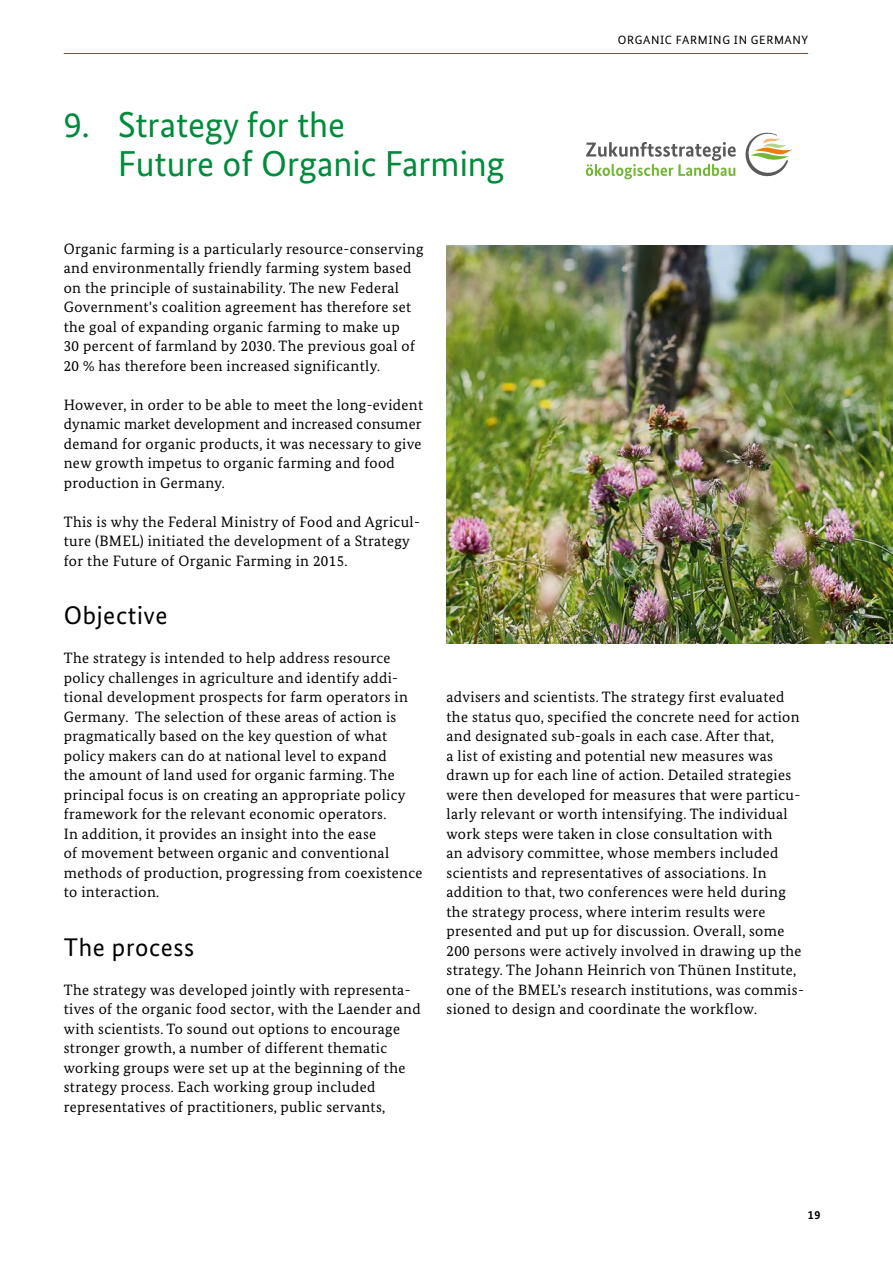
<style>
.page{position:relative;width:893px;height:1263px;background:#fff}
.page>*{position:absolute;margin:0;border:0;box-sizing:border-box;transform-origin:0 0}
.t1{font:36px/39px "Bundes Sans";color:#008b3b}
.t2{font:25.5px "Bundes Sans";letter-spacing:.025em;color:#000}
.t3{font:15px/19.5px "Bundes Serif";letter-spacing:.025em;color:#000}
.t4{font:12px "Bundes Sans";letter-spacing:.05em;color:#000}
.t5{font:700 12px "Bundes Sans";color:#000}
</style>
<div class="page">
<hr style="left:64px;top:53px;width:744px;height:1px;background:#008b3b">
<img style="left:446px;top:245px;width:447px;height:399px">
<svg style="left:586px;top:142px;width:150px;height:37px"></svg>
<svg style="left:745px;top:132px;width:47px;height:45px"></svg>
<h2 class="t1" style="left:118px;top:104px;width:389px;text-indent:-54px">9. Strategy for the<br>Future of Organic Farming</h2>
<p class="t4" style="left:618px;top:32px;width:192px">ORGANIC FARMING IN GERMANY</p>
<p class="t3" style="left:64px;top:238px;width:361px">Organic farming is a particularly resource-conserving and environmentally friendly farming system based on the principle of sustainability. The new Federal Government's coalition agreement has therefore set the goal of expanding organic farming to make up<br>30 percent of farmland by 2030. The previous goal of 20 % has therefore been increased significantly.</p>
<p class="t3" style="left:64px;top:394px;width:361px">However, in order to be able to meet the long-evident dynamic market development and increased consumer demand for organic products, it was necessary to give new growth impetus to organic farming and food production in Germany.</p>
<p class="t3" style="left:64px;top:511px;width:358px">This is why the Federal Ministry of Food and Agricul&shy;ture (BMEL) initiated the development of a Strategy for the Future of Organic Farming in 2015.</p>
<h3 class="t2" style="left:64px;top:600px;width:105px">Objective</h3>
<p class="t3" style="left:64px;top:648px;width:360px">The strategy is intended to help address resource policy challenges in agriculture and identify addi&shy;tional development prospects for farm operators in Germany. The selection of these areas of action is pragmatically based on the key question of what policy makers can do at national level to expand<br>the amount of land used for organic farming. The principal focus is on creating an appropriate policy framework for the relevant economic operators.<br>In addition, it provides an insight into the ease<br>of movement between organic and conventional methods of production, progressing from coexistence to interaction.</p>
<h3 class="t2" style="left:64px;top:931px;width:132px">The process</h3>
<p class="t3" style="left:64px;top:979px;width:358px">The strategy was developed jointly with representa&shy;tives of the organic food sector, with the Laender and with scientists. To sound out options to encourage stronger growth, a number of different thematic working groups were set up at the beginning of the strategy process. Each working group included representatives of practitioners, public servants,</p>
<p class="t3" style="left:446px;top:687px;width:359px">advisers and scientists. The strategy first evaluated the status quo, specified the concrete need for action and designated sub-goals in each case. After that,<br>a list of existing and potential new measures was drawn up for each line of action. Detailed strategies were then developed for measures that were particu&shy;larly relevant or worth intensifying. The individual work steps were taken in close consultation with<br>an advisory committee, whose members included scientists and representatives of associations. In addition to that, two conferences were held during the strategy process, where interim results were presented and put up for discussion. Overall, some 200 persons were actively involved in drawing up the strategy. The Johann Heinrich von Thünen Institute, one of the BMEL’s research institutions, was commis&shy;sioned to design and coordinate the workflow.</p>
<p class="t5" style="left:808px;top:1207px;width:14px">19</p>
</div>
